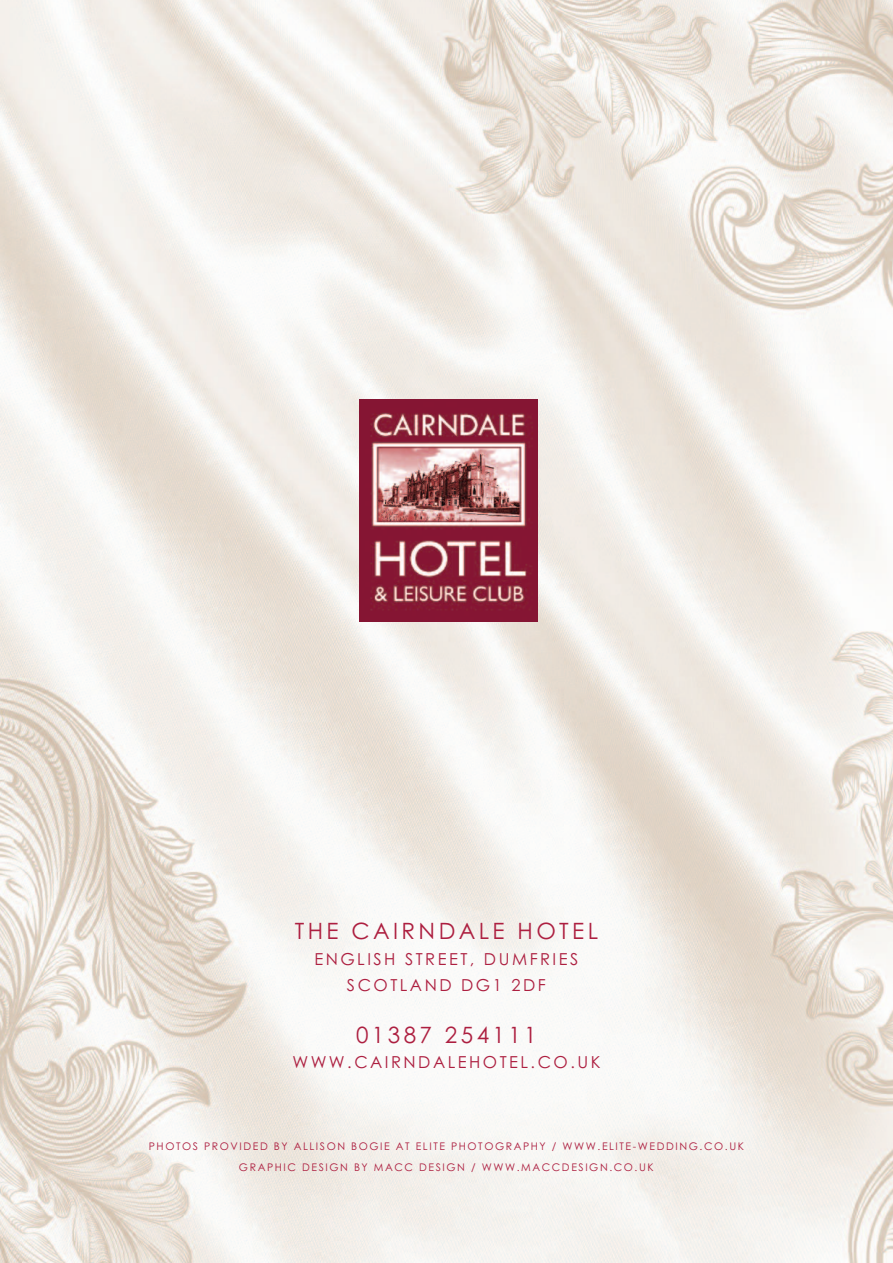
<style>
.page{position:relative;width:893px;height:1263px;background:#fff}
.page>*{position:absolute;margin:0;border:0;box-sizing:border-box;transform-origin:0 0}
.t1{font:22.5px "Century Gothic";letter-spacing:.15em;color:#ad1f40}
.t2{font:16.5px/25.8px "Century Gothic";letter-spacing:.15em;color:#ad1f40;text-align:center}
.t3{font:10.5px/21.6px "Century Gothic";letter-spacing:.15em;color:#ad1f40;text-align:center}
</style>
<div class="page">
<img style="left:0;top:0;width:893px;height:1263px">
<img style="left:360px;top:400px;width:177px;height:222px">
<h1 class="t1" style="left:295px;top:918px;width:305px">THE CAIRNDALE HOTEL</h1>
<h2 class="t2" style="left:314px;top:947px;width:265px">ENGLISH STREET, DUMFRIES<br>SCOTLAND DG1 2DF</h2>
<h1 class="t1" style="left:356px;top:1022px;width:182px">01387 254111</h1>
<h2 class="t2" style="left:292px;top:1050px;width:310px">WWW.CAIRNDALEHOTEL.CO.UK</h2>
<p class="t3" style="left:149px;top:1135px;width:597px">PHOTOS PROVIDED BY ALLISON BOGIE AT ELITE PHOTOGRAPHY / WWW.ELITE-WEDDING.CO.UK<br>GRAPHIC DESIGN BY MACC DESIGN / WWW.MACCDESIGN.CO.UK</p>
</div>
